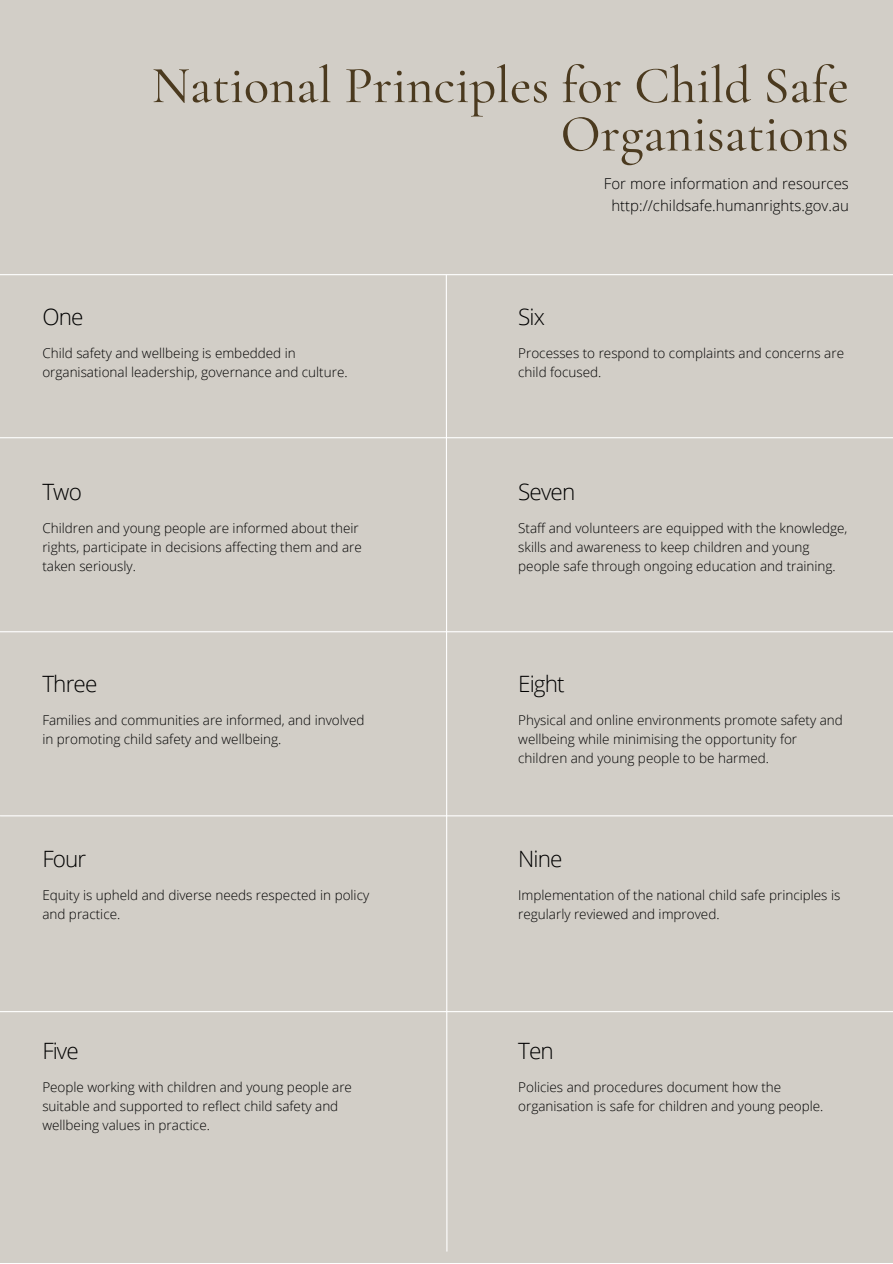
<style>
.page{position:relative;width:893px;height:1264px;background:#fff}
.page>*{position:absolute;margin:0;border:0;box-sizing:border-box;transform-origin:0 0}
.t1{font:500 52.5px/48.3px "Cormorant Garamond";color:#4b3a1f;text-align:right}
.t2{font:300 22.5px "Open Sans";letter-spacing:-.04em;color:#000}
.t3{font:300 15px "Open Sans";color:#000}
.t4{font:300 13.5px/19px "Open Sans";color:#000}
</style>
<div class="page">
<div style="left:0;top:0;width:892px;height:1262px;background:#d2cec7"></div>
<hr style="left:0;top:437px;width:892px;height:1px;background:#fff">
<hr style="left:0;top:631px;width:892px;height:1px;background:#fff">
<hr style="left:0;top:815px;width:892px;height:1px;background:#fff">
<hr style="left:0;top:1011px;width:892px;height:1px;background:#fff">
<svg style="left:445px;top:275px;width:3px;height:977px"></svg>
<hr style="left:0;top:274px;width:892px;height:1px;background:#fff">
<p class="t1" style="left:152px;top:61px;width:698px">National Principles for Child Safe<br>Organisations</p>
<p class="t3" style="left:604px;top:173px;width:246px">For more information and resources</p>
<p class="t3" style="left:611px;top:195px;width:239px">http://childsafe.humanrights.gov.au</p>
<p class="t2" style="left:42px;top:301px;width:43px">One</p>
<p class="t2" style="left:518px;top:301px;width:28px">Six</p>
<p class="t4" style="left:42px;top:343px;width:307px">Child safety and wellbeing is embedded in organisational leadership, governance and culture.</p>
<p class="t4" style="left:518px;top:343px;width:327px">Processes to respond to complaints and concerns are child focused.</p>
<p class="t2" style="left:42px;top:476px;width:41px">Two</p>
<p class="t2" style="left:518px;top:476px;width:58px">Seven</p>
<p class="t4" style="left:42px;top:518px;width:321px">Children and young people are informed about their rights, participate in decisions affecting them and are taken seriously.</p>
<p class="t4" style="left:518px;top:518px;width:331px">Staff and volunteers are equipped with the knowledge, skills and awareness to keep children and young people safe through ongoing education and training.</p>
<p class="t2" style="left:42px;top:668px;width:56px">Three</p>
<p class="t2" style="left:518px;top:667px;width:48px">Eight</p>
<p class="t4" style="left:42px;top:710px;width:323px">Families and communities are informed, and involved in promoting child safety and wellbeing.</p>
<p class="t4" style="left:518px;top:710px;width:326px">Physical and online environments promote safety and wellbeing while minimising the opportunity for children and young people to be harmed.</p>
<p class="t2" style="left:42px;top:842px;width:45px">Four</p>
<p class="t2" style="left:518px;top:842px;width:46px">Nine</p>
<p class="t4" style="left:42px;top:884px;width:328px">Equity is upheld and diverse needs respected in policy and practice.</p>
<p class="t4" style="left:518px;top:884px;width:323px">Implementation of the national child safe principles is regularly reviewed and improved.</p>
<p class="t2" style="left:42px;top:1034px;width:38px">Five</p>
<p class="t2" style="left:518px;top:1034px;width:37px">Ten</p>
<p class="t4" style="left:42px;top:1076px;width:311px">People working with children and young people are suitable and supported to reflect child safety and wellbeing values in practice.</p>
<p class="t4" style="left:518px;top:1076px;width:307px">Policies and procedures document how the organisation is safe for children and young people.</p>
</div>
